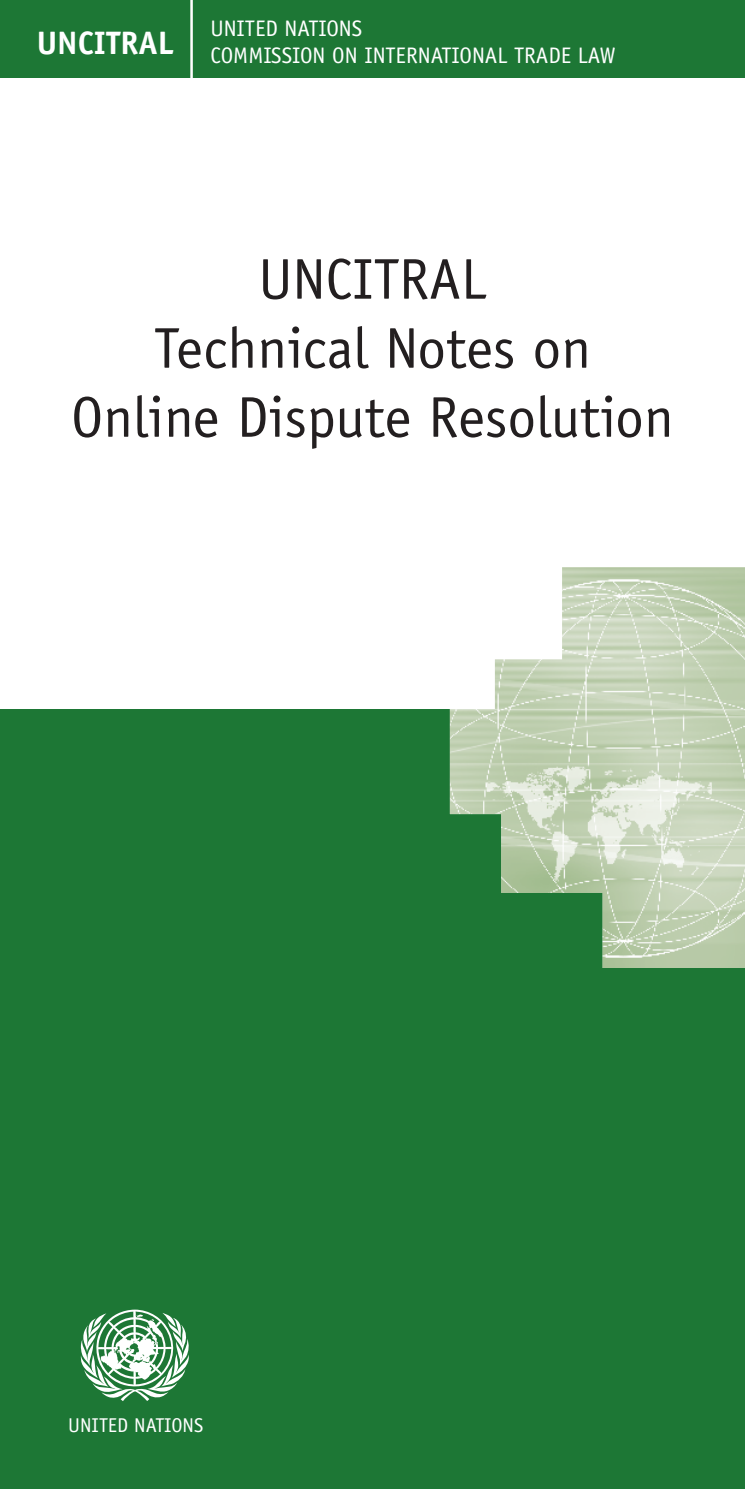
<style>
.page{position:relative;width:745px;height:1489px;background:#fff}
.page>*{position:absolute;margin:0;border:0;box-sizing:border-box;transform-origin:0 0}
.t1{font:57.5px/69px "Officina Sans Std";color:#231f20;text-align:center}
.t2{font:700 32.5px "Officina Sans Std";color:#fff}
.t3{font:22.5px "Officina Sans Std";color:#fff}
.t4{font:20px "Officina Sans Std";color:#fff}
</style>
<div class="page">
<div style="left:0;top:709px;width:744px;height:779px;background:#1d7735"></div>
<div style="left:0;top:0;width:191px;height:78px;background:#1d7735"></div>
<img style="left:449px;top:567px;width:295px;height:400px">
<div style="left:191px;top:0;width:553px;height:78px;background:#1d7735"></div>
<svg style="left:81px;top:1309px;width:108px;height:91px"></svg>
<hr style="left:190px;top:0;width:3px;height:78px;background:#fff">
<p class="t2" style="left:37px;top:23px;width:139px">UNCITRAL</p>
<p class="t3" style="left:210px;top:15px;width:153px">UNITED NATIONS</p>
<p class="t3" style="left:210px;top:42px;width:406px">COMMISSION ON INTERNATIONAL TRADE LAW</p>
<p class="t1" style="left:71px;top:245px;width:603px">UNCITRAL<br>Technical Notes on<br>Online Dispute Resolution</p>
<p class="t4" style="left:68px;top:1413px;width:136px">UNITED NATIONS</p>
</div>
